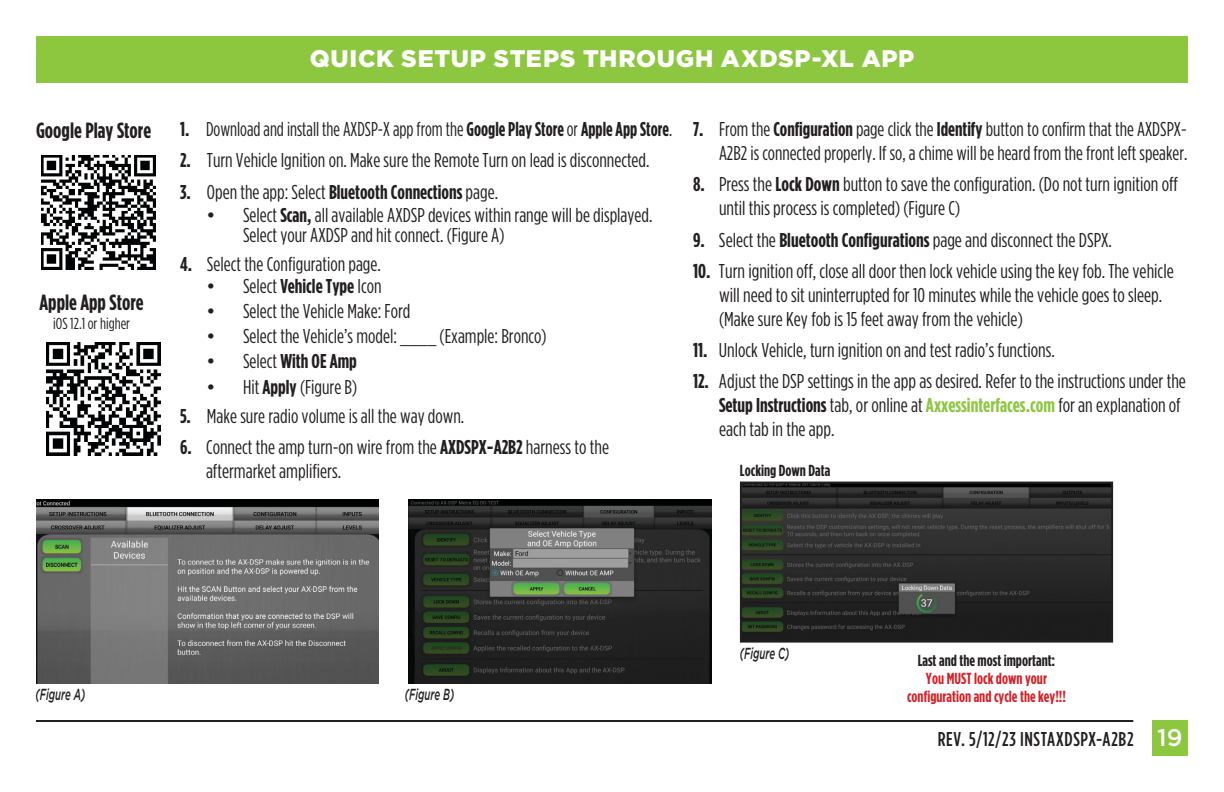
<style>
.page{position:relative;width:1224px;height:792px;background:#fff}
.page>*{position:absolute;margin:0;border:0;box-sizing:border-box;transform-origin:0 0}
.t1{font:900 24px "Gotham";letter-spacing:.025em;color:#fff}
.t2{font:700 22px "Gotham Condensed";color:#231f20}
.t3{font:20px/24px "Gotham Condensed";color:#231f20}
.t4{font:700 20px "Gotham Condensed";color:#231f20}
.t5{font:20px "Gotham Condensed";color:#231f20;scale:.93 1}
.t6{font:500 20px "Gotham Condensed";letter-spacing:.03em;color:#231f20}
.t7{font:700 16px/18px "Gotham Condensed";color:#d2232a;text-align:center}
.t8{font:700 16px "Gotham Condensed";color:#231f20}
.t9{font:italic 500 16px "Gotham";color:#231f20;scale:.6 1}
.t10{font:16px "Gotham Condensed";color:#231f20}
.s1{font-weight:700}
.s2{font-weight:400}
.s3{font-family:"Gotham"}
.s4{font-family:"Gotham";font-weight:400}
.s5{font-weight:700;color:#8dc73f}
.s6{font-family:"Gotham";font-size:24px;color:#fff}
</style>
<div class="page">
<div style="left:36px;top:36px;width:1152px;height:46px;background:#8dc73f"></div>
<div style="left:1152px;top:720px;width:36px;height:36px;background:#8dc73f"></div>
<hr style="left:36px;top:720px;width:1097px;height:2px;background:#231f20">
<img style="left:47px;top:342px;width:113px;height:114px">
<img style="left:42px;top:156px;width:114px;height:114px">
<img style="left:743px;top:485px;width:367px;height:155px">
<div style="left:740px;top:482px;width:373px;height:161px;border:2px solid #231f20"></div>
<img style="left:408px;top:500px;width:304px;height:183px">
<img style="left:36px;top:500px;width:343px;height:183px">
<p class="t2" style="left:36px;top:118px;width:117px">Google Play Store</p>
<p class="t2" style="left:39px;top:290px;width:106px">Apple App Store</p>
<p class="t10" style="left:53px;top:315px;width:78px">iOS 12.1 or higher</p>
<p class="t1" style="left:310px;top:45px;width:606px">QUICK SETUP STEPS THROUGH AXDSP-XL APP</p>
<p class="t5" style="left:180px;top:118px;width:531px"><span class="s1">1.</span> Download and install the AXDSP-X app from the <span class="s1">Google Play Store</span> or <span class="s1">Apple App Store</span>.</p>
<p class="t3" style="left:180px;top:148px;width:471px"><span class="s1">2.</span> Turn Vehicle Ignition on. Make sure the Remote Turn on lead is disconnected.</p>
<p class="t4" style="left:180px;top:180px;width:320px">3. <span class="s2">Open the app: Select</span> Bluetooth Connections <span class="s2">page.</span></p>
<p class="t3" style="left:243px;top:204px;width:411px;line-height:20px;text-indent:-37px"><span class="s3">•</span> Select <span class="s1">Scan,</span> all available AXDSP devices within range will be displayed.<br>Select your AXDSP and hit connect. (Figure A)</p>
<p class="t3" style="left:180px;top:252px;width:202px"><span class="s1">4.</span> Select the Configuration page.</p>
<p class="t4" style="left:206px;top:275px;width:177px"><span class="s4">•</span> <span class="s2">Select</span> Vehicle Type <span class="s2">Icon</span></p>
<p class="t3" style="left:206px;top:299px;width:206px"><span class="s3">•</span> Select the Vehicle Make: Ford</p>
<p class="t3" style="left:206px;top:324px;width:342px"><span class="s3">•</span> Select the Vehicle’s model: ____ (Example: Bronco)</p>
<p class="t4" style="left:206px;top:350px;width:152px"><span class="s4">•</span> <span class="s2">Select</span> With OE Amp</p>
<p class="t3" style="left:206px;top:374px;width:153px"><span class="s3">•</span> Hit <span class="s1">Apply</span> (Figure B)</p>
<p class="t3" style="left:180px;top:404px;width:286px"><span class="s1">5.</span> Make sure radio volume is all the way down.</p>
<p class="t3" style="left:206px;top:435px;width:405px;text-indent:-26px"><span class="s1">6.</span> Connect the amp turn-on wire from the <span class="s1">AXDSPX-A2B2</span> harness to the aftermarket amplifiers.</p>
<p class="t3" style="left:693px;top:117px;width:496px;text-align:right"><span class="s1">7.</span> From the <span class="s1">Configuration</span> page click the <span class="s1">Identify</span> button to confirm that the AXDSPX-<br>A2B2 is connected properly. If so, a chime will be heard from the front left speaker.</p>
<p class="t3" style="left:719px;top:172px;width:460px;text-indent:-26px"><span class="s1">8.</span> Press the <span class="s1">Lock Down</span> button to save the configuration. (Do not turn ignition off until this process is completed) (Figure C)</p>
<p class="t3" style="left:693px;top:227px;width:421px"><span class="s1">9.</span> Select the <span class="s1">Bluetooth Configurations</span> page and disconnect the DSPX.</p>
<p class="t3" style="left:719px;top:258px;width:456px;text-indent:-26px"><span class="s1">10.</span> Turn ignition off, close all door then lock vehicle using the key fob. The vehicle will need to sit uninterrupted for 10 minutes while the vehicle goes to sleep. (Make sure Key fob is 15 feet away from the vehicle)</p>
<p class="t3" style="left:693px;top:338px;width:363px"><span class="s1">11.</span> Unlock Vehicle, turn ignition on and test radio’s functions.</p>
<p class="t3" style="left:719px;top:369px;width:468px;text-indent:-26px"><span class="s1">12.</span> Adjust the DSP settings in the app as desired. Refer to the instructions under the<br><span class="s1">Setup Instructions</span> tab, or online at <span class="s5">Axxessinterfaces.com</span> for an explanation of each tab in the app.</p>
<p class="t8" style="left:740px;top:461px;width:92px">Locking Down Data</p>
<p class="t9" style="left:36px;top:685px;width:84px">(Figure A)</p>
<p class="t9" style="left:405px;top:685px;width:84px">(Figure B)</p>
<p class="t9" style="left:740px;top:644px;width:84px">(Figure C)</p>
<p class="t8" style="left:918px;top:652px;width:139px">Last and the most important:</p>
<p class="t7" style="left:907px;top:669px;width:160px">You MUST lock down your configuration and cycle the key!!!</p>
<p class="t6" style="left:938px;top:728px;width:246px">REV. 5/12/23 INSTAXDSPX-A2B2 <span class="s6">19</span></p>
</div>
